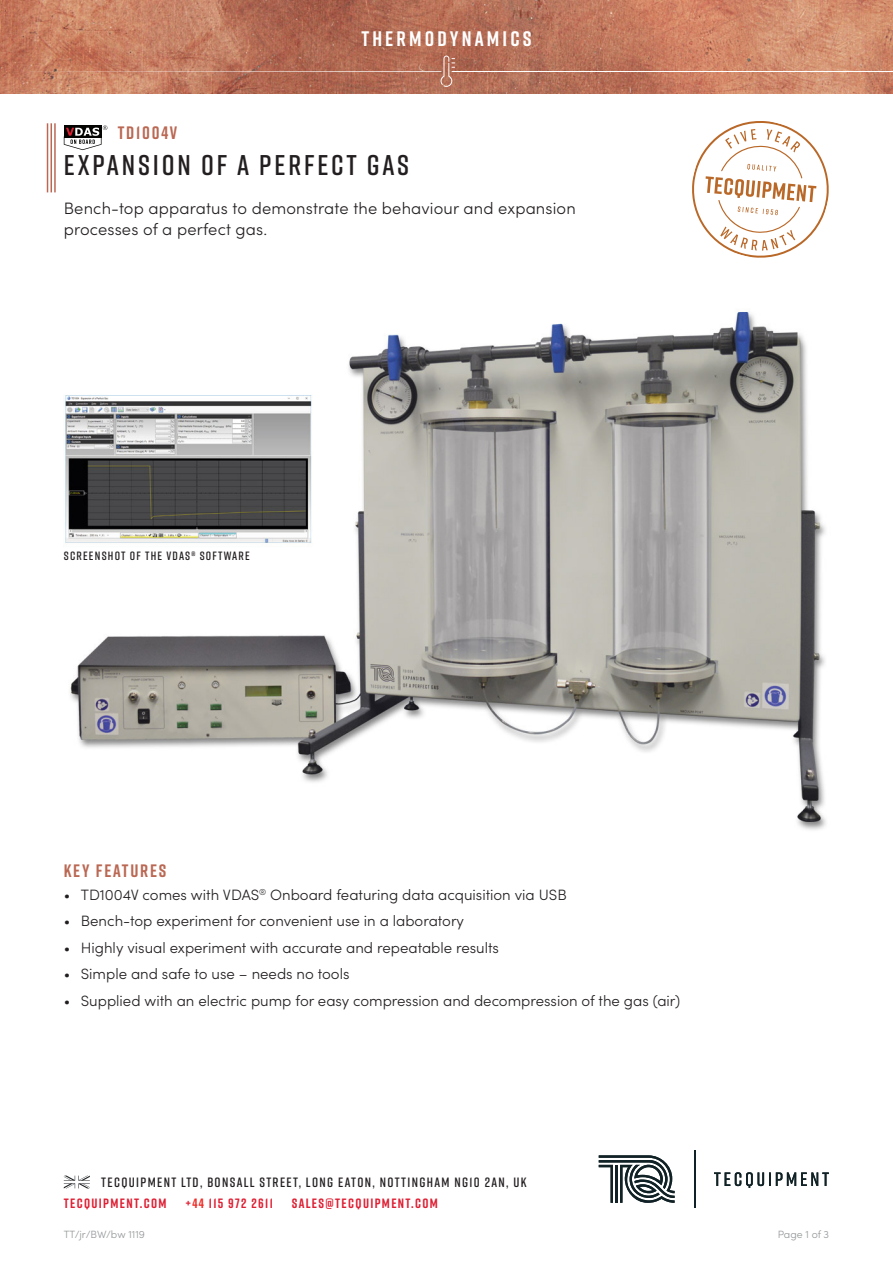
<style>
.page{position:relative;width:893px;height:1263px;background:#fff}
.page>*{position:absolute;margin:0;border:0;box-sizing:border-box;transform-origin:0 0}
.t1{font:600 28.5px "Rift";letter-spacing:.1em;color:#231f20}
.t2{font:700 21px "Rift";letter-spacing:.15em;color:#fff}
.Main_heading{font:700 18px "Rift";letter-spacing:.1em;color:#ba6853}
.Product_description{font:300 16.5px/21px "Sofia Pro";letter-spacing:.01em;color:#231f20}
.Large_bullet_points{font:300 15px "Sofia Pro";color:#231f20}
.t3{font:600 13.5px "Rift";letter-spacing:.1em;color:#231f20}
.t4{font:700 13.5px "Rift";letter-spacing:.1em;color:#df1f33}
.t5{font:600 12px "Rift";letter-spacing:.1em;color:#231f20}
.t6{font:300 10.5px "Sofia Pro";color:#939598}
.s1{color:#ee2d28}
</style>
<div class="page">
<svg style="left:599px;top:1155px;width:76px;height:48px"></svg>
<svg style="left:714px;top:1172px;width:115px;height:16px"></svg>
<hr style="left:694px;top:1150px;width:1px;height:58px;background:#112226">
<svg style="left:64px;top:1175px;width:26px;height:13px"></svg>
<hr style="left:54px;top:123px;width:2px;height:69px;background:#ba6853">
<hr style="left:51px;top:123px;width:1px;height:69px;background:#ba6853">
<hr style="left:47px;top:123px;width:1px;height:69px;background:#ba6853">
<img style="left:0;top:0;width:892px;height:93px">
<svg style="left:0;top:56px;width:893px;height:31px;background:#c07b62"></svg>
<svg style="left:692px;top:121px;width:137px;height:137px"></svg>
<img style="left:65px;top:310px;width:761px;height:520px">
<svg style="left:64px;top:125px;width:43px;height:25px"></svg>
<p class="t2" style="left:361px;top:24px;width:172px">THERMODYNAMICS</p>
<p class="Main_heading" style="left:118px;top:120px;width:61px">TD1004V</p>
<p class="t1" style="left:64px;top:145px;width:347px">EXPANSION OF A PERFECT GAS</p>
<p class="Product_description" style="left:64px;top:196px;width:514px">Bench-top apparatus to demonstrate the behaviour and expansion processes of a perfect gas.</p>
<p class="t5" style="left:64px;top:547px;width:187px">SCREENSHOT OF THE VDAS® SOFTWARE</p>
<p class="Main_heading" style="left:64px;top:858px;width:104px">KEY FEATURES</p>
<p class="Large_bullet_points" style="left:64px;top:883px;width:505px">• TD1004V comes with VDAS<sup>®</sup> Onboard featuring data acquisition via USB</p>
<p class="Large_bullet_points" style="left:64px;top:910px;width:402px">• Bench-top experiment for convenient use in a laboratory</p>
<p class="Large_bullet_points" style="left:64px;top:936px;width:437px">• Highly visual experiment with accurate and repeatable results</p>
<p class="Large_bullet_points" style="left:64px;top:963px;width:287px">• Simple and safe to use – needs no tools</p>
<p class="Large_bullet_points" style="left:64px;top:989px;width:618px">• Supplied with an electric pump for easy compression and decompression of the gas (air)</p>
<p class="t3" style="left:101px;top:1172px;width:427px">TECQUIPMENT LTD, BONSALL STREET, LONG EATON, NOTTINGHAM NG10 2AN, UK</p>
<p class="t4" style="left:64px;top:1193px;width:104px">TECQUIPMENT.COM</p>
<p class="t4" style="left:185px;top:1193px;width:89px">+<span class="s1">44</span> 115 972 2611</p>
<p class="t4" style="left:292px;top:1193px;width:148px">SALES@TECQUIPMENT.COM</p>
<p class="t6" style="left:64px;top:1227px;width:83px">TT/jr/BW/bw 1119</p>
<p class="t6" style="left:778px;top:1227px;width:53px">Page 1 of 3</p>
</div>
